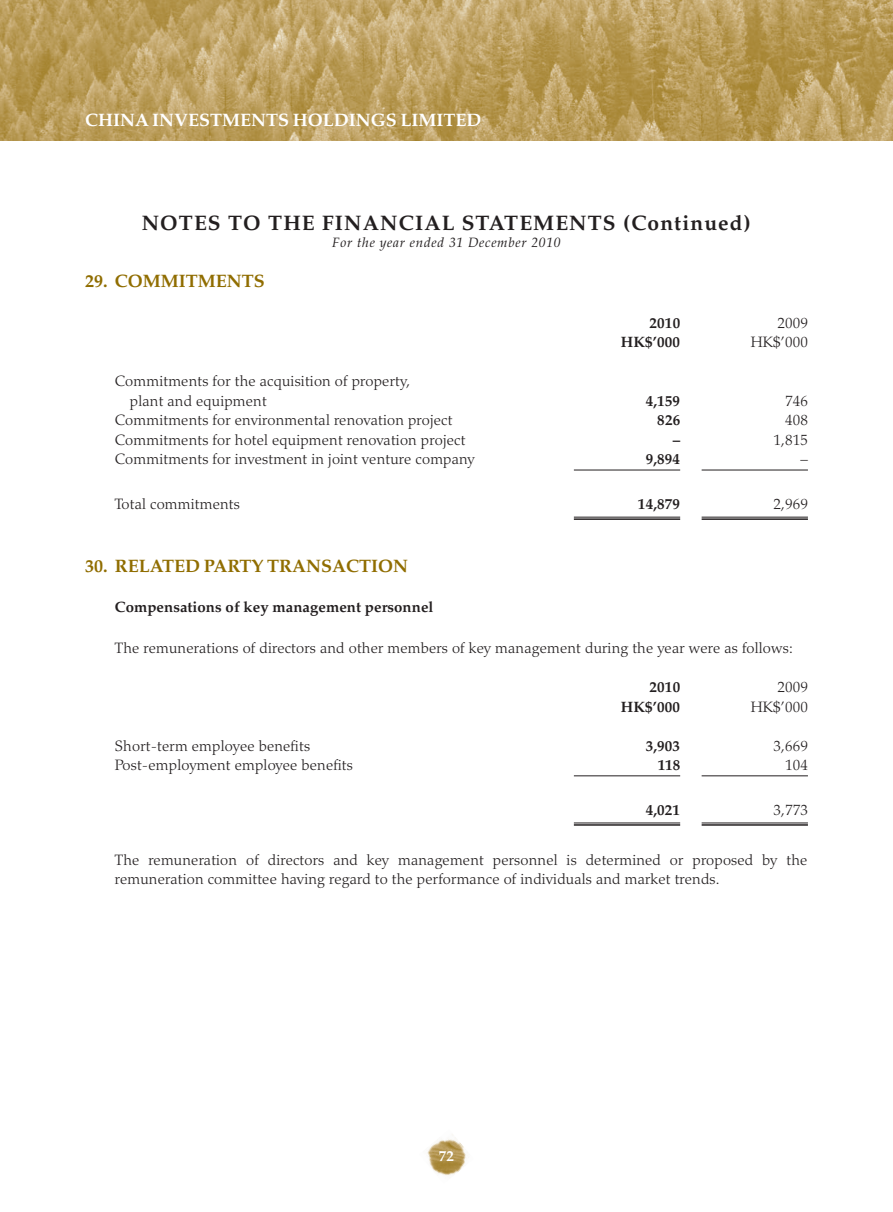
<style>
.page{position:relative;width:893px;height:1212px;background:#fff}
.page>*{position:absolute;margin:0;border:0;box-sizing:border-box;transform-origin:0 0}
.t1{font:700 21px "Palatino LT Std";letter-spacing:.05em;color:#231f20}
.t2{font:700 18px "Palatino LT Std";color:#906d00}
.t3{font:700 18px "Palatino LT Std";color:#fff}
.t4{font:300 15px/19.5px "Palatino LT Std";letter-spacing:.01em;color:#231f20}
.t5{font:700 15px "Palatino LT Std";color:#231f20}
.t6{font:700 15px "Palatino LT Std";color:#fff}
.t7{font:italic 13.5px "Palatino LT Std";letter-spacing:.05em;color:#231f20}
</style>
<div class="page">
<img style="left:0;top:0;width:893px;height:141px">
<img style="left:427px;top:1134px;width:39px;height:42px">
<hr style="left:574px;top:470px;width:106px;height:1px;background:#231f20">
<hr style="left:702px;top:470px;width:106px;height:1px;background:#231f20">
<hr style="left:574px;top:517px;width:106px;height:1px;background:#231f20">
<hr style="left:574px;top:518px;width:106px;height:2px;background:#231f20">
<hr style="left:702px;top:517px;width:106px;height:1px;background:#231f20">
<hr style="left:702px;top:518px;width:106px;height:2px;background:#231f20">
<hr style="left:574px;top:775px;width:106px;height:1px;background:#231f20">
<hr style="left:702px;top:775px;width:106px;height:1px;background:#231f20">
<hr style="left:574px;top:823px;width:106px;height:1px;background:#231f20">
<hr style="left:574px;top:824px;width:106px;height:2px;background:#231f20">
<hr style="left:702px;top:823px;width:106px;height:1px;background:#231f20">
<hr style="left:702px;top:824px;width:106px;height:2px;background:#231f20">
<p class="t3" style="left:85px;top:110px;width:27px">China</p>
<p class="t3" style="left:152px;top:110px;width:21px">Investments</p>
<p class="t3" style="left:293px;top:110px;width:29px">Holdings</p>
<p class="t3" style="left:400px;top:110px;width:24px">Limited</p>
<p class="t1" style="left:142px;top:211px;width:611px">NOTES TO THE FINANCIAL STATEMENTS (Continued)</p>
<p class="t7" style="left:332px;top:234px;width:230px">For the year ended 31 December 2010</p>
<p class="t2" style="left:85px;top:270px;width:181px">29. COMMITMENTS</p>
<p class="t4" style="left:130px;top:372px;width:282px;text-indent:-15px">Commitments for the acquisition of property, plant and equipment</p>
<p class="t5" style="left:650px;top:314px;width:32px">2010</p>
<p class="t4" style="left:777px;top:313px;width:32px">2009</p>
<p class="t5" style="left:621px;top:333px;width:61px">HK$’000</p>
<p class="t4" style="left:751px;top:333px;width:59px">HK$’000</p>
<p class="t5" style="left:646px;top:392px;width:36px">4,159</p>
<p class="t4" style="left:785px;top:391px;width:24px">746</p>
<p class="t4" style="left:115px;top:411px;width:339px">Commitments for environmental renovation project</p>
<p class="t5" style="left:657px;top:411px;width:24px">826</p>
<p class="t4" style="left:785px;top:411px;width:24px">408</p>
<p class="t4" style="left:115px;top:430px;width:352px">Commitments for hotel equipment renovation project</p>
<p class="t5" style="left:673px;top:431px;width:9px">–</p>
<p class="t4" style="left:773px;top:430px;width:36px">1,815</p>
<p class="t4" style="left:115px;top:450px;width:362px">Commitments for investment in joint venture company</p>
<p class="t5" style="left:646px;top:450px;width:36px">9,894</p>
<p class="t4" style="left:800px;top:450px;width:9px">–</p>
<p class="t4" style="left:115px;top:495px;width:127px">Total commitments</p>
<p class="t5" style="left:638px;top:495px;width:44px">14,879</p>
<p class="t4" style="left:773px;top:495px;width:36px">2,969</p>
<p class="t2" style="left:85px;top:555px;width:324px">30. RELATED PARTY TRANSACTION</p>
<p class="t5" style="left:115px;top:598px;width:320px">Compensations of key management personnel</p>
<p class="t4" style="left:115px;top:639px;width:679px">The remunerations of directors and other members of key management during the year were as follows:</p>
<p class="t5" style="left:650px;top:678px;width:32px">2010</p>
<p class="t4" style="left:777px;top:678px;width:32px">2009</p>
<p class="t5" style="left:621px;top:698px;width:61px">HK$’000</p>
<p class="t4" style="left:751px;top:697px;width:59px">HK$’000</p>
<p class="t4" style="left:115px;top:736px;width:197px">Short-term employee benefits</p>
<p class="t5" style="left:646px;top:737px;width:36px">3,903</p>
<p class="t4" style="left:773px;top:736px;width:36px">3,669</p>
<p class="t4" style="left:115px;top:756px;width:240px">Post-employment employee benefits</p>
<p class="t5" style="left:658px;top:756px;width:24px">118</p>
<p class="t4" style="left:785px;top:756px;width:24px">104</p>
<p class="t5" style="left:646px;top:801px;width:36px">4,021</p>
<p class="t4" style="left:773px;top:801px;width:36px">3,773</p>
<p class="t4" style="left:115px;top:850px;width:694px">The remuneration of directors and key management personnel is determined or proposed by the remuneration committee having regard to the performance of individuals and market trends.</p>
<p class="t6" style="left:439px;top:1147px;width:16px">72</p>
</div>
